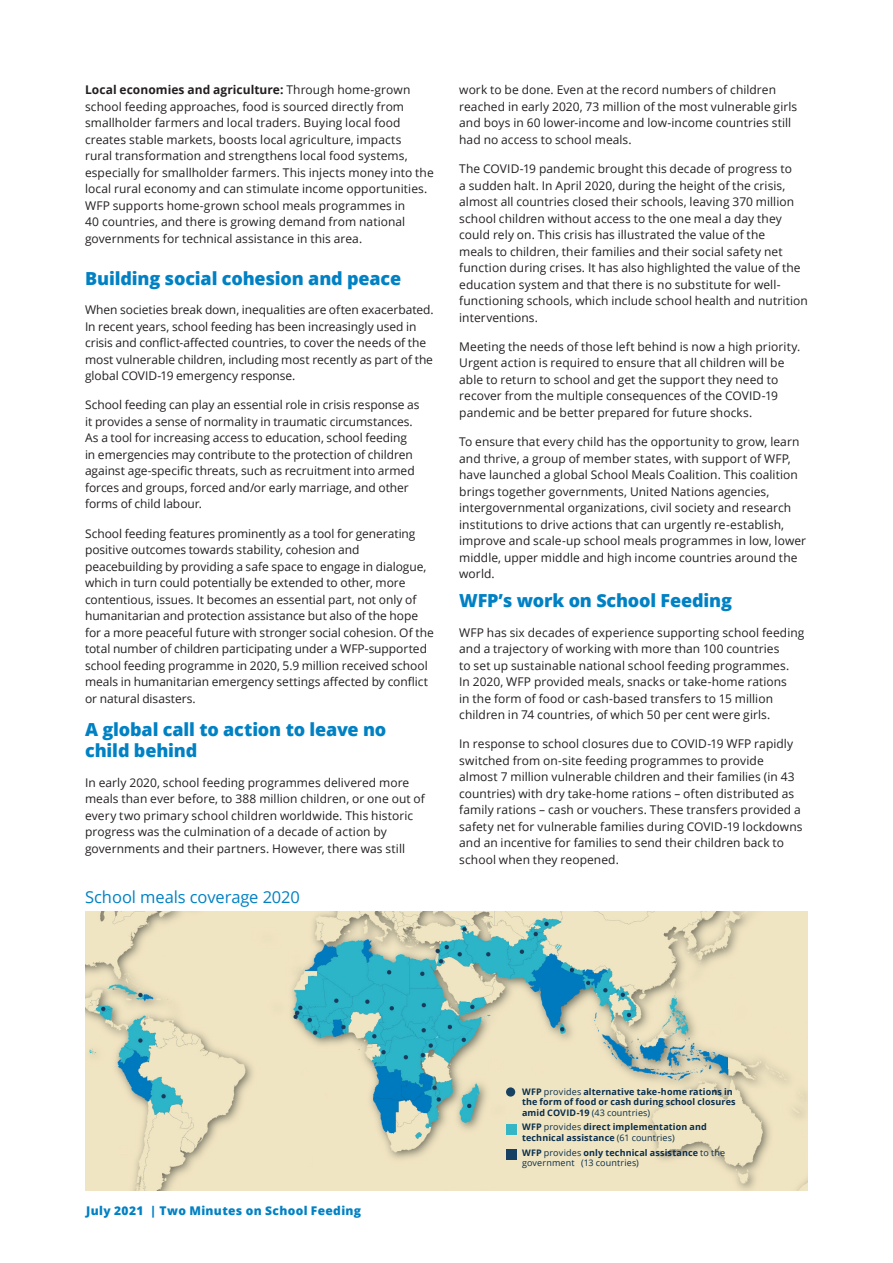
<style>
.page{position:relative;width:893px;height:1263px;background:#fff}
.page>*{position:absolute;margin:0;border:0;box-sizing:border-box;transform-origin:0 0}
.SUBTITLE_2{font:800 18px/21px "Open Sans";letter-spacing:-.01em;color:#0081c4}
.SUBTITLE{font:16.5px "Open Sans";letter-spacing:-.005em;color:#0081c4}
.BODY_TEXT{font:12px/16.5px "Open Sans";letter-spacing:.005em;color:#231f20}
.NOTE_TITLE_AND_DATE{font:800 12px "Open Sans";letter-spacing:.03em;color:#0081c4}
.t1{font:700 9px/10.5px "Open Sans";letter-spacing:.015em;color:#082d4d}
.t2{font:9px "Open Sans";letter-spacing:.015em;color:#082d4d}
.s1{font-weight:700}
.s2{font-weight:400}
</style>
<div class="page">
<img style="left:85px;top:912px;width:723px;height:279px">
<div style="left:506px;top:1124px;width:10px;height:10px;background:#35b6c5"></div>
<div style="left:506px;top:1150px;width:10px;height:10px;background:#174162"></div>
<div style="left:506px;top:1087px;width:9px;height:9px;background:#174162;border-radius:50%"></div>
<p class="BODY_TEXT" style="left:85px;top:81px;width:350px"><span class="s1">Local economies and agriculture:</span> Through home-grown school feeding approaches, food is sourced directly from smallholder farmers and local traders. Buying local food creates stable markets, boosts local agriculture, impacts<br>rural transformation and strengthens local food systems, especially for smallholder farmers. This injects money into the local rural economy and can stimulate income opportunities.<br>WFP supports home-grown school meals programmes in<br>40 countries, and there is growing demand from national governments for technical assistance in this area.</p>
<p class="SUBTITLE_2" style="left:85px;top:267px;width:318px">Building social cohesion and peace</p>
<p class="BODY_TEXT" style="left:85px;top:301px;width:350px">When societies break down, inequalities are often exacerbated.<br>In recent years, school feeding has been increasingly used in crisis and conflict-affected countries to, cover the needs of the most vulnerable children, including most recently as part of the global COVID-19 emergency response.</p>
<p class="BODY_TEXT" style="left:85px;top:396px;width:336px">School feeding can play an essential role in crisis response as it provides a sense of normality in traumatic circumstances.<br>As a tool for increasing access to education, school feeding in emergencies may contribute to the protection of children against age-specific threats, such as recruitment into armed forces and groups, forced and/or early marriage, and other forms of child labour.</p>
<p class="BODY_TEXT" style="left:85px;top:525px;width:350px">School feeding features prominently as a tool for generating positive outcomes towards stability, cohesion and peacebuilding by providing a safe space to engage in dialogue, which in turn could potentially be extended to other, more contentious, issues It. becomes an essential part, not only of humanitarian and protection assistance but also of the hope for a more peaceful future with stronger social cohesion. Of the total number of children participating under a WFP-supported school feeding programme in 2020, 5.9 million received school meals in humanitarian emergency settings affected by conflict or natural disasters.</p>
<p class="SUBTITLE_2" style="left:85px;top:718px;width:303px">A global call to action to leave no child behind</p>
<p class="BODY_TEXT" style="left:85px;top:774px;width:341px">In early 2020, school feeding programmes delivered more meals than ever before, to 388 million children, or one out of every two primary school children worldwide. This historic progress was the culmination of a decade of action by governments and their partners. However, there was still</p>
<p class="SUBTITLE" style="left:85px;top:885px;width:216px">School meals coverage 2020</p>
<p class="BODY_TEXT" style="left:459px;top:81px;width:340px">work to be done. Even at the record numbers of children reached in early 2020, 73 million of the most vulnerable girls and boys in 60 lower-income and low-income countries still had no access to school meals.</p>
<p class="BODY_TEXT" style="left:459px;top:160px;width:343px">The COVID-19 pandemic brought this decade of progress to a sudden halt In. April 2020, during the height of the crisis, almost all countries closed their schools, leaving 370 million school children without access to the one meal a day they could rely on. This crisis has illustrated the value of the meals to children, their families and their social safety net function during crises It. has also highlighted the value of the</p>
<p class="BODY_TEXT" style="left:459px;top:292px;width:350px">functioning schools, which include school health and nutrition</p>
<p class="BODY_TEXT" style="left:459px;top:276px;width:323px">education system and that there is no substitute for well-</p>
<p class="BODY_TEXT" style="left:459px;top:309px;width:80px">interventions.</p>
<p class="BODY_TEXT" style="left:459px;top:338px;width:343px">Meeting the needs of those left behind is now a high priority.<br>Urgent action is required to ensure that all children will be able to return to school and get the support they need to recover from the multiple consequences of the COVID-19 pandemic and be better prepared for future shocks.</p>
<p class="BODY_TEXT" style="left:459px;top:433px;width:348px">To ensure that every child has the opportunity to grow, learn and thrive a, group of member states, with support of WFP, have launched a global School Meals Coalition. This coalition brings together governments, United Nations agencies, intergovernmental organizations, civil society and research institutions to drive actions that can urgently re-establish, improve and scale-up school meals programmes in low, lower middle, upper middle and high income countries around the world.</p>
<p class="SUBTITLE_2" style="left:459px;top:589px;width:274px">WFP s’ work on School Feeding</p>
<p class="BODY_TEXT" style="left:459px;top:624px;width:347px">WFP has six decades of experience supporting school feeding and a trajectory of working with more than 100 countries<br>to set up sustainable national school feeding programmes.<br>In 2020, WFP provided meals, snacks or take-home rations<br>in the form of food or cash-based transfers to 15 million children in 74 countries, of which 50 per cent were girls.</p>
<p class="BODY_TEXT" style="left:459px;top:735px;width:345px">In response to school closures due to COVID-19 WFP rapidly switched from on-site feeding programmes to provide almost 7 million vulnerable children and their families (in 43 countries) with dry take-home rations – often distributed as family rations – cash or vouchers. These transfers provided a safety net for vulnerable families during COVID-19 lockdowns and an incentive for families to send their children back to school when they reopened.</p>
<p class="NOTE_TITLE_AND_DATE" style="left:86px;top:1202px;width:59px">July 2021</p>
<p class="NOTE_TITLE_AND_DATE" style="left:150px;top:1202px;width:213px">| Two Minutes on School Feeding</p>
<p class="t1" style="left:522px;top:1086px;width:215px">WFP <span class="s2">provides</span> alternative take-home rations in the form of food or cash during school closures amid COVID-19 <span class="s2">(43 countries(</span></p>
<p class="t1" style="left:522px;top:1121px;width:186px">WFP <span class="s2">provides</span> direct implementation and technical assistance <span class="s2">(61 countries(</span></p>
<p class="t1" style="left:581px;top:1147px;width:145px;text-indent:-59px">WFP <span class="s2">provides</span> only technical assistance <span class="s2">to the (13 countries(</span></p>
<p class="t2" style="left:522px;top:1156px;width:54px">government</p>
</div>
